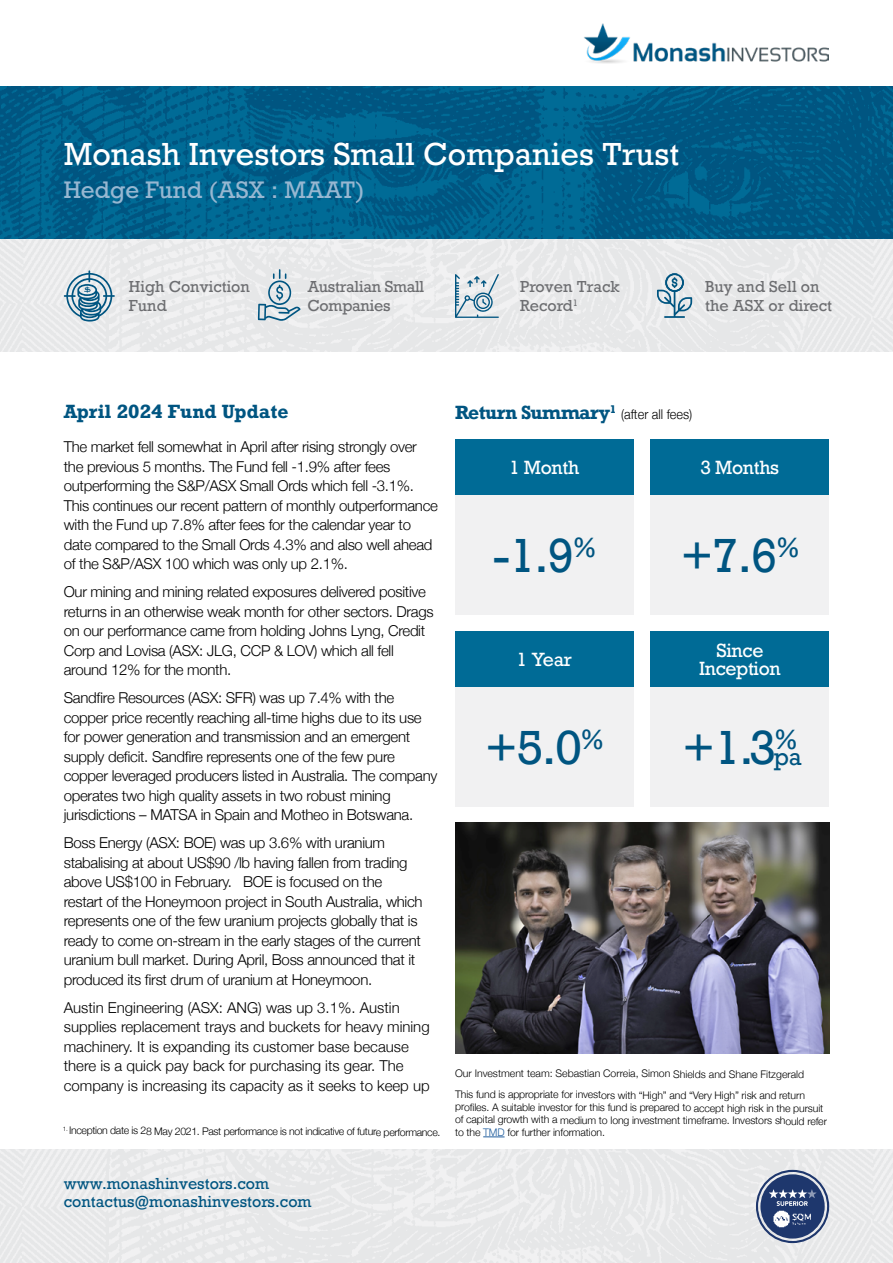
<style>
.page{position:relative;width:893px;height:1263px;background:#fff}
.page>*{position:absolute;margin:0;border:0;box-sizing:border-box;transform-origin:0 0}
.t1{font:45px "Rockwell";color:#005581}
.t2{font:30px "Rockwell";color:#fff}
.t3{font:22.5px "Rockwell";color:#97b7d1}
.t4{font:22.5px "Rockwell";color:#005581}
.t5{font:18px/18px "Rockwell";letter-spacing:-.02em;color:#fff;text-align:center}
.t6{font:700 18px "Rockwell";letter-spacing:.01em;color:#005581}
.t7{font:300 15px/19.5px "Helvetica Neue";letter-spacing:-.02em;color:#000}
.t8{font:300 15px/19.5px "Helvetica Neue";color:#000}
.t9{font:15px/19.5px "Rockwell";color:#6d6e71}
.t10{font:15px/18px "Rockwell";color:#005581}
.t11{font:15px/19.5px "Rockwell";letter-spacing:-.02em;color:#6d6e71}
.t12{font:300 13.5px "Helvetica Neue";color:#000;scale:.94 1}
.t13{font:300 10.5px/12.5px "Helvetica Neue";letter-spacing:-.015em;color:#000}
.t14{font:300 10.5px "Helvetica Neue";letter-spacing:-.035em;color:#000}
.s1{font-family:"Rockwell";font-weight:700;font-size:18px;color:#005581}
.s2{color:#215e9e}
</style>
<div class="page">
<img style="left:0;top:1150px;width:893px;height:113px">
<img style="left:0;top:239px;width:893px;height:113px">
<div style="left:756px;top:1170px;width:73px;height:73px;border:2px solid #1e376d;border-radius:50%"></div>
<div style="left:760px;top:1174px;width:65px;height:64px;background:#1e376d;border-radius:50%"></div>
<svg style="left:769px;top:1189px;width:47px;height:17px"></svg>
<img style="left:773px;top:1210px;width:38px;height:18px">
<svg style="left:0;top:86px;width:893px;height:153px;fill:#005a86"></svg>
<div style="left:455px;top:440px;width:179px;height:55px;background:#006b96"></div>
<div style="left:651px;top:440px;width:178px;height:55px;background:#006b96"></div>
<div style="left:455px;top:495px;width:179px;height:120px;background:#f1f1f2"></div>
<div style="left:651px;top:495px;width:178px;height:120px;background:#f1f1f2"></div>
<div style="left:455px;top:632px;width:179px;height:55px;background:#006b96"></div>
<div style="left:651px;top:632px;width:178px;height:55px;background:#006b96"></div>
<div style="left:455px;top:687px;width:179px;height:120px;background:#f1f1f2"></div>
<div style="left:651px;top:687px;width:178px;height:120px;background:#f1f1f2"></div>
<img style="left:584px;top:23px;width:244px;height:40px">
<svg style="left:483px;top:1136px;width:22px;height:1px"></svg>
<img style="left:455px;top:822px;width:374px;height:232px">
<svg style="left:64px;top:270px;width:51px;height:52px"></svg>
<svg style="left:455px;top:274px;width:44px;height:44px"></svg>
<svg style="left:258px;top:269px;width:43px;height:52px"></svg>
<svg style="left:657px;top:273px;width:35px;height:45px"></svg>
<h2 class="t2" style="left:64px;top:136px;width:617px">Monash Investors Small Companies Trust</h2>
<h3 class="t3" style="left:64px;top:176px;width:302px">Hedge Fund (ASX : MAAT)</h3>
<p class="t9" style="left:129px;top:277px;width:123px">High Conviction<br>Fund</p>
<p class="t11" style="left:308px;top:277px;width:118px">Australian Small<br>Companies</p>
<p class="t9" style="left:520px;top:277px;width:101px">Proven Track<br>Record<sup>1</sup></p>
<p class="t9" style="left:705px;top:277px;width:128px">Buy and Sell on the ASX or direct</p>
<p class="t6" style="left:64px;top:399px;width:226px">April 2024 Fund Update</p>
<p class="t7" style="left:64px;top:436px;width:376px">The market fell somewhat in April after rising strongly over the previous 5 months. The Fund fell -1.9% after fees outperforming the S&amp;P/ASX Small Ords which fell -3.1%.<br>This continues our recent pattern of monthly outperformance with the Fund up 7.8% after fees for the calendar year to date compared to the Small Ords 4.3% and also well ahead of the S&amp;P/ASX 100 which was only up 2.1%.</p>
<p class="t7" style="left:64px;top:581px;width:371px">Our mining and mining related exposures delivered positive returns in an otherwise weak month for other sectors. Drags on our performance came from holding Johns Lyng, Credit Corp and Lovisa (ASX: JLG, CCP &amp; LOV) which all fell around 12% for the month.</p>
<p class="t7" style="left:64px;top:687px;width:375px">Sandfire Resources (ASX: SFR) was up 7.4% with the copper price recently reaching all-time highs due to its use for power generation and transmission and an emergent supply deficit. Sandfire represents one of the few pure copper leveraged producers listed in Australia. The company operates two high quality assets in two robust mining jurisdictions – MATSA in Spain and Motheo in Botswana.</p>
<p class="t7" style="left:64px;top:832px;width:360px">Boss Energy (ASX: BOE) was up 3.6% with uranium stabalising at about US$90 /lb having fallen from trading above US$100 in February. BOE is focused on the restart of the Honeymoon project in South Australia, which represents one of the few uranium projects globally that is ready to come on-stream in the early stages of the current uranium bull market. During April, Boss announced that it produced its first drum of uranium at Honeymoon.</p>
<p class="t8" style="left:64px;top:996px;width:367px">Austin Engineering (ASX: ANG) was up 3.1%. Austin supplies replacement trays and buckets for heavy mining machinery. It is expanding its customer base because there is a quick pay back for purchasing its gear. The company is increasing its capacity as it seeks to keep up</p>
<p class="t14" style="left:63px;top:1123px;width:379px"><sup>1.</sup> Inception date is 28 May 2021. Past performance is not indicative of future performance.</p>
<p class="t12" style="left:455px;top:403px;width:254px"><span class="s1">Return Summary</span><sup>1</sup> (after all fees)</p>
<p class="t5" style="left:509px;top:458px;width:72px">1 Month</p>
<p class="t5" style="left:700px;top:458px;width:80px">3 Months</p>
<h1 class="t1" style="left:493px;top:528px;width:105px">-1.9<sup>%</sup></h1>
<h1 class="t1" style="left:681px;top:528px;width:120px">+7.6<sup>%</sup></h1>
<p class="t5" style="left:517px;top:650px;width:57px">1 Year</p>
<p class="t5" style="left:699px;top:641px;width:83px">Since<br>Inception</p>
<h1 class="t1" style="left:485px;top:720px;width:120px">+5.0<sup>%</sup></h1>
<h1 class="t1" style="left:682px;top:720px;width:116px">+1.3<sup>%</sup></h1>
<h3 class="t4" style="left:774px;top:742px;width:29px">pa</h3>
<p class="t13" style="left:455px;top:1066px;width:351px">Our Investment team: Sebastian Correia, Simon Shields and Shane Fitzgerald</p>
<p class="t13" style="left:455px;top:1088px;width:373px">This fund is appropriate for investors with “High” and “Very High” risk and return profiles. A suitable investor for this fund is prepared to accept high risk in the pursuit of capital growth with a medium to long investment timeframe. Investors should refer to the <span class="s2">TMD</span> for further information.</p>
<p class="t10" style="left:64px;top:1175px;width:249px">www.monashinvestors.com contactus@monashinvestors.com</p>
</div>
